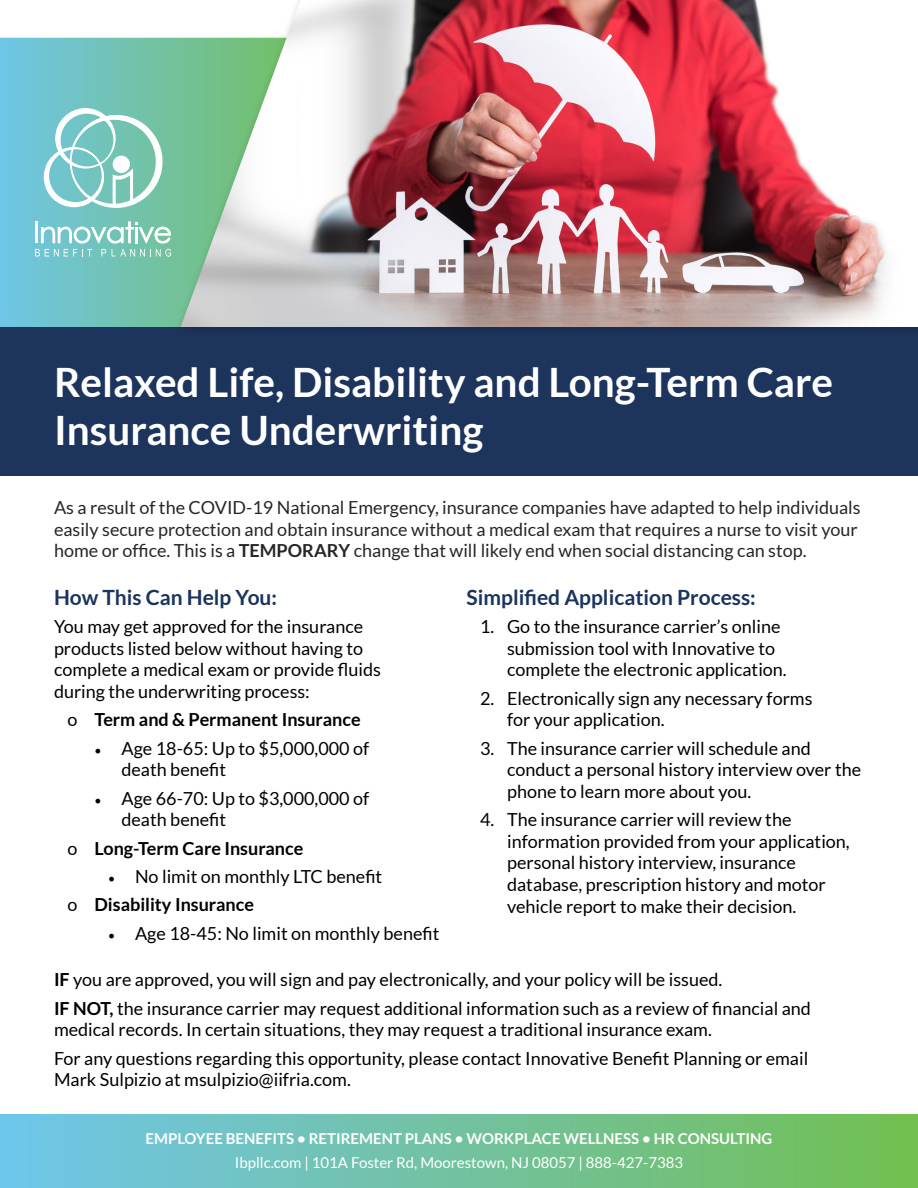
<style>
.page{position:relative;width:918px;height:1188px;background:#fff}
.page>*{position:absolute;margin:0;border:0;box-sizing:border-box;transform-origin:0 0}
.t1{font:700 40.5px/48.6px "Lato";color:#fff}
.t2{font:700 21px "Lato";color:#1a345d}
.t3{font:18px/21.6px "Lato";color:#000}
.t4{font:18px/21.6px "Lato";color:#262626}
.t5{font:700 18px "Lato";color:#000}
.t6{font:700 15px "Lato";color:#fff}
.t7{font:15px "Lato";color:#fff}
.s1{font-weight:700}
.s2{font-weight:400}
.s3{font-family:"Minion Pro"}
</style>
<div class="page">
<div style="left:0;top:327px;width:918px;height:149px;background:#1d355d"></div>
<div style="left:0;top:1115px;width:918px;height:73px;background:linear-gradient(to right,#70c5ed,#73bf52)"></div>
<svg style="left:0;top:38px;width:174px;height:289px;background:#70c3c4"></svg>
<div style="left:174px;top:0;width:744px;height:337px;background:#000;opacity:.2"></div>
<img style="left:181px;top:0;width:737px;height:327px">
<svg style="left:44px;top:108px;width:119px;height:100px"></svg>
<svg style="left:35px;top:221px;width:136px;height:36px"></svg>
<h1 class="t1" style="left:54px;top:357px;width:781px">Relaxed Life, Disability and Long-Term Care<br>Insurance Underwriting</h1>
<p class="t4" style="left:54px;top:497px;width:808px">As a result of the COVID-19 National Emergency, insurance companies have adapted to help individuals easily secure protection and obtain insurance without a medical exam that requires a nurse to visit your home or office. This is a <span class="s1">TEMPORARY</span> change that will likely end when social distancing can stop.</p>
<p class="t2" style="left:54px;top:585px;width:225px">How This Can Help You:</p>
<p class="t3" style="left:54px;top:616px;width:328px">You may get approved for the insurance products listed below without having to complete a medical exam or provide fluids during the underwriting process:</p>
<p class="t5" style="left:68px;top:709px;width:295px"><span class="s2">o</span> Term and &amp; Permanent Insurance</p>
<p class="t3" style="left:122px;top:737px;width:249px;text-indent:-27px"><span class="s3">•</span> Age 18-65: Up to $5,000,000 of death benefit</p>
<p class="t3" style="left:122px;top:787px;width:249px;text-indent:-27px"><span class="s3">•</span> Age 66-70: Up to $3,000,000 of death benefit</p>
<p class="t5" style="left:68px;top:838px;width:237px"><span class="s2">o</span> Long-Term Care Insurance</p>
<p class="t3" style="left:68px;top:862px;width:316px;line-height:28.3px;text-indent:40px"><span class="s3">•</span> No limit on monthly LTC benefit o <span class="s1">Disability Insurance</span></p>
<p class="t3" style="left:108px;top:922px;width:333px"><span class="s3">•</span> Age 18-45: No limit on monthly benefit</p>
<p class="t2" style="left:467px;top:585px;width:291px">Simplified Application Process:</p>
<p class="t3" style="left:507px;top:616px;width:281px;text-indent:-27px">1. Go to the insurance carrier’s online submission tool with Innovative to complete the electronic application.</p>
<p class="t3" style="left:507px;top:687px;width:307px;text-indent:-27px">2. Electronically sign any necessary forms for your application.</p>
<p class="t3" style="left:507px;top:737px;width:356px;text-indent:-27px">3. The insurance carrier will schedule and conduct a personal history interview over the phone to learn more about you.</p>
<p class="t3" style="left:507px;top:809px;width:344px;text-indent:-27px">4. The insurance carrier will review the information provided from your application, personal history interview, insurance database, prescription history and motor vehicle report to make their decision.</p>
<p class="t3" style="left:54px;top:966px;width:758px;line-height:28.3px"><span class="s1">IF</span> you are approved, you will sign and pay electronically, and your policy will be issued.<br><span class="s1">IF NOT,</span> the insurance carrier may request additional information such as a review of financial and</p>
<p class="t3" style="left:54px;top:1016px;width:756px;line-height:28.3px">medical records. In certain situations, they may request a traditional insurance exam.<br>For any questions regarding this opportunity, please contact Innovative Benefit Planning or email</p>
<p class="t3" style="left:54px;top:1069px;width:298px">Mark Sulpizio at msulpizio@iifria.com.</p>
<p class="t6" style="left:146px;top:1130px;width:628px">EMPLOYEE BENEFITS • RETIREMENT PLANS • WORKPLACE WELLNESS • HR CONSULTING</p>
<p class="t7" style="left:235px;top:1154px;width:450px">Ibpllc.com | 101A Foster Rd, Moorestown, NJ 08057 | 888-427-7383</p>
</div>
